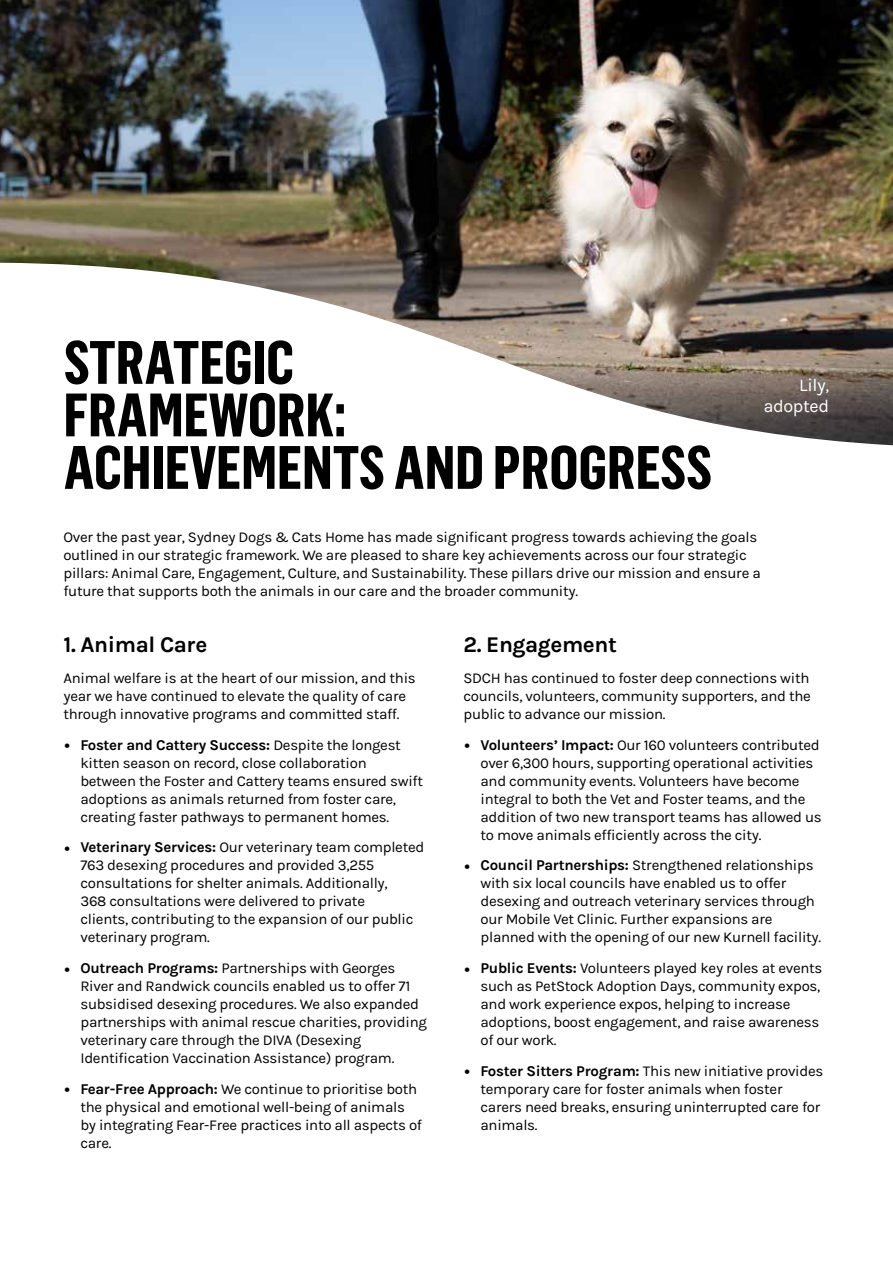
<style>
.page{position:relative;width:893px;height:1263px;background:#fff}
.page>*{position:absolute;margin:0;border:0;box-sizing:border-box;transform-origin:0 0}
.t1{font:700 60px/52.5px "Flama Condensed";color:#000}
.t2{font:700 22.5px "Karla";letter-spacing:-.02em;color:#000}
.t3{font:18px/21px "Karla";letter-spacing:-.02em;color:#fff;text-align:right}
.t4{font:15px/18px "Karla";letter-spacing:-.02em;color:#000}
.s1{font-family:"Gotham";font-weight:700}
.s2{font-weight:700}
</style>
<div class="page">
<img style="left:0;top:0;width:893px;height:445px">
<h1 class="t1" style="left:64px;top:334px;width:650px">STRATEGIC<br>FRAMEWORK:<br>ACHIEVEMENTS AND PROGRESS</h1>
<p class="t3" style="left:763px;top:375px;width:67px">Lily, adopted</p>
<p class="t4" style="left:63px;top:528px;width:699px">Over the past year, Sydney Dogs &amp; Cats Home has made significant progress towards achieving the goals outlined in our strategic framework. We are pleased to share key achievements across our four strategic pillars: Animal Care, Engagement, Culture, and Sustainability. These pillars drive our mission and ensure a future that supports both the animals in our care and the broader community.</p>
<h2 class="t2" style="left:63px;top:632px;width:145px">1. Animal Care</h2>
<p class="t4" style="left:63px;top:669px;width:354px">Animal welfare is at the heart of our mission, and this year we have continued to elevate the quality of care through innovative programs and committed staff.</p>
<p class="t4" style="left:80px;top:736px;width:344px;text-indent:-17px"><span class="s1">•</span> <span class="s2">Foster and Cattery Success:</span> Despite the longest kitten season on record, close collaboration between the Foster and Cattery teams ensured swift adoptions as animals returned from foster care, creating faster pathways to permanent homes.</p>
<p class="t4" style="left:80px;top:839px;width:345px;text-indent:-17px"><span class="s1">•</span> <span class="s2">Veterinary Services:</span> Our veterinary team completed 763 desexing procedures and provided 3,255 consultations for shelter animals. Additionally,<br>368 consultations were delivered to private<br>clients, contributing to the expansion of our public veterinary program.</p>
<p class="t4" style="left:80px;top:959px;width:348px;text-indent:-17px"><span class="s1">•</span> <span class="s2">Outreach Programs:</span> Partnerships with Georges River and Randwick councils enabled us to offer 71 subsidised desexing procedures. We also expanded partnerships with animal rescue charities, providing veterinary care through the DIVA (Desexing Identification Vaccination Assistance) program.</p>
<p class="t4" style="left:80px;top:1080px;width:343px;text-indent:-17px"><span class="s1">•</span> <span class="s2">Fear-Free Approach:</span> We continue to prioritise both the physical and emotional well-being of animals by integrating Fear-Free practices into all aspects of care.</p>
<h2 class="t2" style="left:463px;top:632px;width:155px">2. Engagement</h2>
<p class="t4" style="left:463px;top:669px;width:349px;text-align:justify">SDCH has continued to foster deep connections with councils, volunteers, community supporters, and the public to advance our mission.</p>
<p class="t4" style="left:480px;top:736px;width:343px;text-indent:-17px"><span class="s1">•</span> <span class="s2">Volunteers’ Impact:</span> Our 160 volunteers contributed over 6,300 hours, supporting operational activities and community events. Volunteers have become integral to both the Vet and Foster teams, and the addition of two new transport teams has allowed us to move animals efficiently across the city.</p>
<p class="t4" style="left:480px;top:857px;width:342px;text-indent:-17px"><span class="s1">•</span> <span class="s2">Council Partnerships:</span> Strengthened relationships with six local councils have enabled us to offer desexing and outreach veterinary services through our Mobile Vet Clinic. Further expansions are planned with the opening of our new Kurnell facility.</p>
<p class="t4" style="left:480px;top:959px;width:343px;text-indent:-17px"><span class="s1">•</span> <span class="s2">Public Events:</span> Volunteers played key roles at events such as PetStock Adoption Days, community expos, and work experience expos, helping to increase adoptions, boost engagement, and raise awareness of our work.</p>
<p class="t4" style="left:480px;top:1062px;width:344px;text-indent:-17px"><span class="s1">•</span> <span class="s2">Foster Sitters Program:</span> This new initiative provides temporary care for foster animals when foster carers need breaks, ensuring uninterrupted care for animals.</p>
</div>
